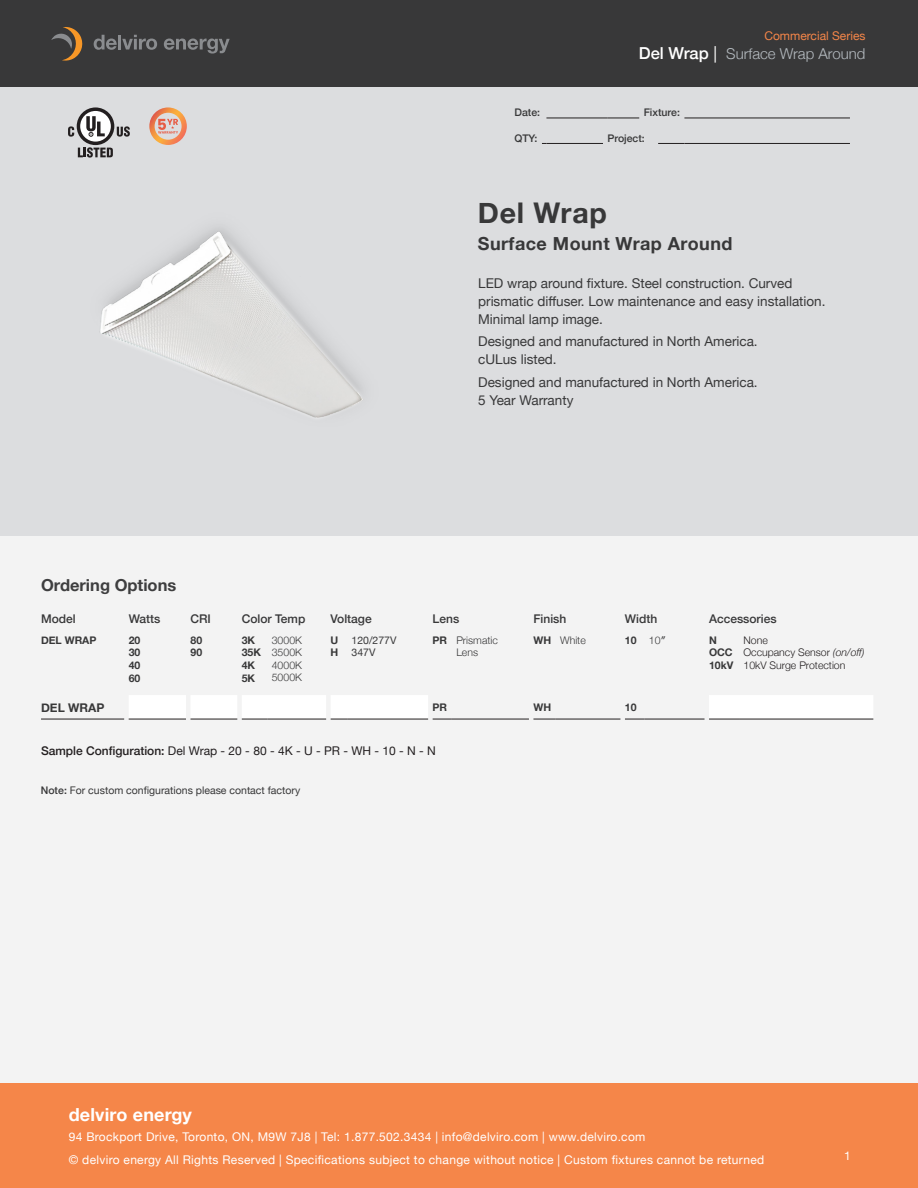
<style>
.page{position:relative;width:918px;height:1188px;background:#f3f3f3}
.page>*{position:absolute;margin:0;border:0;box-sizing:border-box;transform-origin:0 0}
.t1{font:700 28.5px "Helvetica Neue";letter-spacing:.025em;color:#383839}
.t2{font:700 18px "Helvetica Neue";letter-spacing:.025em;color:#383839}
.t3{font:700 18px "Helvetica Neue";letter-spacing:.01em;color:#fff}
.t4{font:700 16.5px "Helvetica Neue";color:#3e3e3f}
.t5{font:300 15px "Helvetica Neue";color:#b5bbc0}
.t6{font:13.5px/18px "Helvetica Neue";color:#383839}
.t7{font:12px "Helvetica Neue";letter-spacing:.025em;color:#fff}
.t8{font:500 12px "Helvetica Neue";color:#383839}
.t9{font:12px "Helvetica Neue";color:#231f20}
.t10{font:12px "Helvetica Neue";color:#f58649}
.t11{font:700 12px "Helvetica Neue";color:#383839}
.t12{font:10.5px "Helvetica Neue";color:#383839}
.t13{font:700 10.5px "Helvetica Neue";color:#383839}
.t14{font:300 10.5px "Helvetica Neue";color:#231f20}
.t15{font:300 10.5px "Helvetica Neue";color:#383839}
.t16{font:500 10.5px "Helvetica Neue";color:#383839}
.s1{font-weight:500;font-size:16.5px;color:#fff}
.s2{font-weight:400;font-size:16.5px;color:#fff}
.s3{font-weight:400}
.s4{font-style:italic}
.s5{font-weight:500}
</style>
<div class="page">
<div style="left:1px;top:1084px;width:917px;height:104px;background:#f58649"></div>
<div style="left:0;top:0;width:918px;height:88px;background:#383839"></div>
<svg style="left:51px;top:27px;width:32px;height:34px"></svg>
<svg style="left:94px;top:35px;width:63px;height:15px"></svg>
<svg style="left:164px;top:39px;width:66px;height:15px"></svg>
<div style="left:0;top:87px;width:918px;height:449px;background:#dcdddf"></div>
<hr style="left:546px;top:143px;width:57px;height:1px;background:#231f20">
<svg style="left:658px;top:143px;width:26px;height:1px"></svg>
<hr style="left:684px;top:143px;width:166px;height:1px;background:#231f20">
<hr style="left:546px;top:118px;width:57px;height:1px;background:#231f20">
<hr style="left:608px;top:118px;width:31px;height:1px;background:#231f20">
<hr style="left:684px;top:118px;width:166px;height:1px;background:#231f20">
<img style="left:100px;top:227px;width:263px;height:191px">
<svg style="left:129px;top:695px;width:744px;height:25px"></svg>
<hr style="left:644px;top:719px;width:61px;height:1px;background:#231f20">
<hr style="left:709px;top:719px;width:30px;height:1px;background:#231f20">
<hr style="left:739px;top:719px;width:134px;height:1px;background:#231f20">
<hr style="left:41px;top:719px;width:83px;height:1px;background:#231f20">
<svg style="left:149px;top:107px;width:38px;height:38px"></svg>
<svg style="left:78px;top:147px;width:35px;height:11px"></svg>
<svg style="left:117px;top:126px;width:13px;height:11px"></svg>
<svg style="left:77px;top:107px;width:37px;height:38px"></svg>
<div style="left:80px;top:111px;width:31px;height:31px;background:#fff;border-radius:50%"></div>
<svg style="left:86px;top:116px;width:19px;height:20px"></svg>
<svg style="left:68px;top:126px;width:6px;height:11px"></svg>
<p class="t10" style="left:764px;top:27px;width:103px">Commercial Series</p>
<p class="t5" style="left:639px;top:42px;width:228px"><span class="s1">Del Wrap</span> <span class="s2">|</span> Surface Wrap Around</p>
<p class="t16" style="left:514px;top:104px;width:27px">Date:</p>
<p class="t16" style="left:644px;top:104px;width:38px">Fixture:</p>
<p class="t16" style="left:514px;top:130px;width:24px">QTY:</p>
<p class="t16" style="left:607px;top:130px;width:39px">Project:</p>
<p class="t1" style="left:478px;top:190px;width:130px">Del Wrap</p>
<p class="t2" style="left:478px;top:229px;width:256px">Surface Mount Wrap Around</p>
<p class="t6" style="left:478px;top:275px;width:349px">LED wrap around fixture. Steel construction. Curved prismatic diffuser. Low maintenance and easy installation.<br>Minimal lamp image.</p>
<p class="t6" style="left:478px;top:333px;width:281px">Designed and manufactured in North America.</p>
<p class="t6" style="left:478px;top:351px;width:80px">cULus listed.</p>
<p class="t6" style="left:478px;top:374px;width:281px">Designed and manufactured in North America.</p>
<p class="t6" style="left:478px;top:392px;width:97px">5 Year Warranty</p>
<p class="t4" style="left:41px;top:572px;width:137px">Ordering Options</p>
<p class="t8" style="left:41px;top:609px;width:36px">Model</p>
<p class="t8" style="left:129px;top:609px;width:33px">Watts</p>
<p class="t8" style="left:191px;top:609px;width:22px">CRI</p>
<p class="t8" style="left:242px;top:609px;width:65px">Color Temp</p>
<p class="t8" style="left:331px;top:609px;width:43px">Voltage</p>
<p class="t8" style="left:433px;top:609px;width:28px">Lens</p>
<p class="t8" style="left:533px;top:609px;width:34px">Finish</p>
<p class="t8" style="left:625px;top:609px;width:34px">Width</p>
<p class="t8" style="left:709px;top:609px;width:69px">Accessories</p>
<p class="t13" style="left:41px;top:632px;width:57px">DEL WRAP</p>
<p class="t13" style="left:129px;top:632px;width:13px">20</p>
<p class="t13" style="left:129px;top:644px;width:13px">30</p>
<p class="t13" style="left:129px;top:657px;width:13px">40</p>
<p class="t13" style="left:129px;top:670px;width:13px">60</p>
<p class="t12" style="left:352px;top:632px;width:46px">120/277V</p>
<p class="t12" style="left:352px;top:645px;width:25px">347V</p>
<p class="t13" style="left:533px;top:632px;width:19px">WH</p>
<p class="t15" style="left:560px;top:631px;width:27px">White</p>
<p class="t13" style="left:625px;top:632px;width:13px">10</p>
<p class="t15" style="left:649px;top:631px;width:19px">10<span class="s3">″</span></p>
<p class="t13" style="left:709px;top:632px;width:9px">N</p>
<p class="t13" style="left:709px;top:644px;width:25px">OCC</p>
<p class="t13" style="left:709px;top:657px;width:26px">10kV</p>
<p class="t15" style="left:272px;top:631px;width:32px">3000K</p>
<p class="t15" style="left:272px;top:644px;width:32px">3500K</p>
<p class="t15" style="left:272px;top:657px;width:32px">4000K</p>
<p class="t15" style="left:272px;top:669px;width:32px">5000K</p>
<p class="t13" style="left:433px;top:632px;width:16px">PR</p>
<p class="t15" style="left:456px;top:631px;width:43px">Prismatic</p>
<p class="t15" style="left:456px;top:644px;width:23px">Lens</p>
<p class="t14" style="left:744px;top:631px;width:26px">None</p>
<p class="t14" style="left:744px;top:644px;width:122px">Occupancy Sensor <span class="s4">(on/off)</span></p>
<p class="t14" style="left:744px;top:657px;width:103px">10kV Surge Protection</p>
<p class="t13" style="left:190px;top:632px;width:13px">80</p>
<p class="t13" style="left:190px;top:644px;width:13px">90</p>
<p class="t13" style="left:242px;top:632px;width:15px">3K</p>
<p class="t13" style="left:242px;top:644px;width:21px">35K</p>
<p class="t13" style="left:242px;top:657px;width:15px">4K</p>
<p class="t13" style="left:242px;top:670px;width:15px">5K</p>
<p class="t13" style="left:331px;top:632px;width:9px">U</p>
<p class="t13" style="left:331px;top:644px;width:9px">H</p>
<p class="t11" style="left:41px;top:698px;width:65px">DEL WRAP</p>
<p class="t13" style="left:433px;top:699px;width:16px">PR</p>
<p class="t13" style="left:533px;top:699px;width:19px">WH</p>
<p class="t13" style="left:625px;top:699px;width:13px">10</p>
<p class="t9" style="left:41px;top:742px;width:396px"><span class="s5">Sample Configuration:</span> Del Wrap - 20 - 80 - 4K - U - PR - WH - 10 - N - N</p>
<p class="t12" style="left:41px;top:783px;width:261px"><span class="s5">Note:</span> For custom configurations please contact factory</p>
<h2 class="t3" style="left:69px;top:1100px;width:125px">delviro energy</h2>
<p class="t7" style="left:69px;top:1151px;width:697px">© delviro energy All Rights Reserved | Specifications subject to change without notice | Custom fixtures cannot be returned</p>
<p class="t7" style="left:844px;top:1147px;width:8px">1</p>
<p class="t7" style="left:69px;top:1128px;width:578px">94 Brockport Drive, Toronto, ON, M9W 7J8 | Tel: 1.877.502.3434 | info@delviro.com | www.delviro.com</p>
</div>
